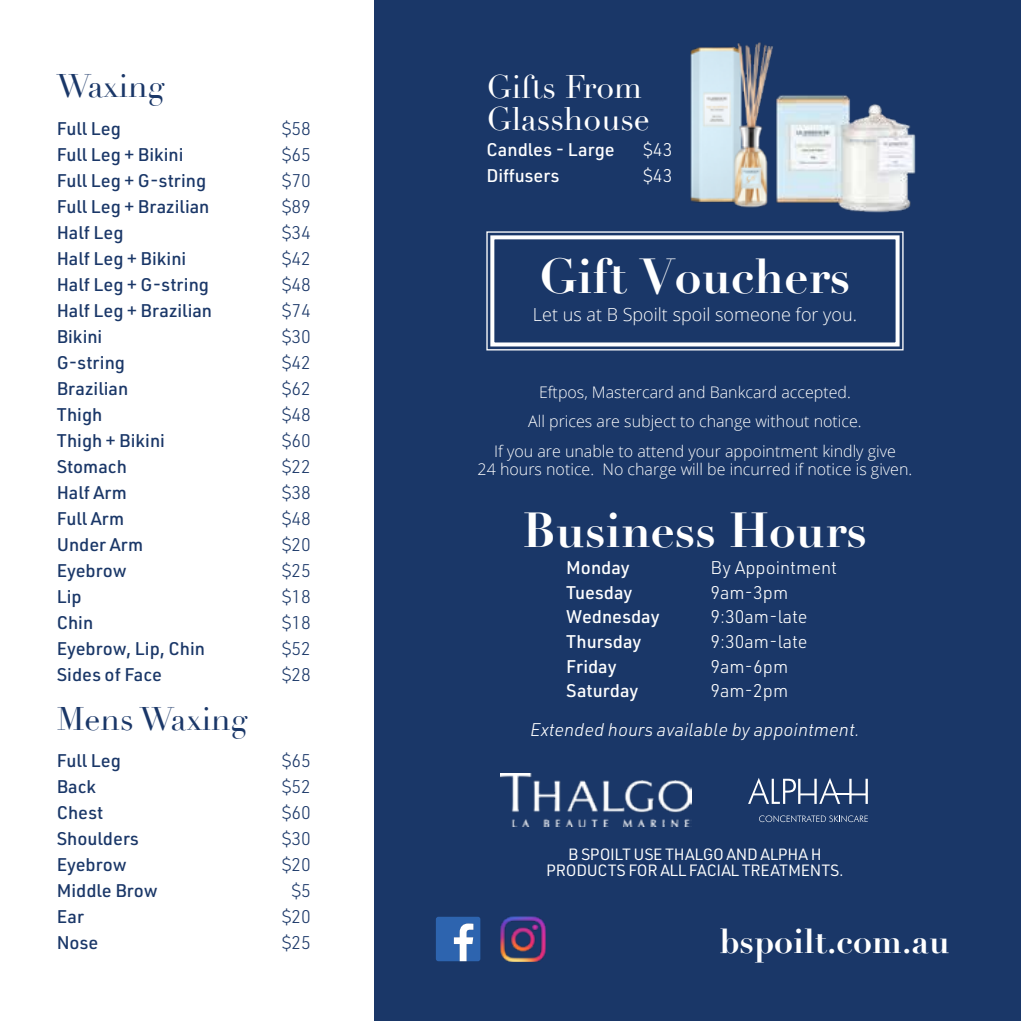
<style>
.page{position:relative;width:1021px;height:1021px;background:#fff}
.page>*{position:absolute;margin:0;border:0;box-sizing:border-box;transform-origin:0 0}
.t1{font:700 48px "Didot";color:#fff}
.t2{font:700 34px "Didot";color:#fff}
.t3{font:32px/32px "Didot";color:#fff}
.t4{font:32px "Didot";color:#1a3768}
.t5{font:500 18px "URWDIN";color:#1a3768}
.t6{font:300 18px "URWDIN";color:#1a3768}
.t7{font:500 18px "URWDIN";color:#fff}
.t8{font:300 18px "URWDIN";color:#fff}
.t9{font:italic 300 18px "URWDIN";color:#fff}
.t10{font:300 18px "Open Sans";color:#fff}
.t11{font:300 16px/29.4px "Open Sans";color:#fff;text-align:center}
.t12{font:16px/16px "URWDIN";letter-spacing:-.02em;color:#fff;text-align:center}
</style>
<div class="page">
<div style="left:374px;top:0;width:646px;height:1020px;background:#1a3768"></div>
<svg style="left:759px;top:815px;width:108px;height:7px"></svg>
<svg style="left:748px;top:778px;width:119px;height:26px"></svg>
<img style="left:500px;top:916px;width:45px;height:45px">
<svg style="left:436px;top:916px;width:44px;height:45px;background:#537fbb"></svg>
<img style="left:501px;top:773px;width:190px;height:53px">
<svg style="left:486px;top:231px;width:418px;height:120px"></svg>
<div style="left:490px;top:235px;width:409px;height:111px;border:4px solid #fff"></div>
<img style="left:690px;top:42px;width:83px;height:166px">
<img style="left:752px;top:67px;width:164px;height:171px">
<h3 class="t4" style="left:57px;top:67px;width:109px">Waxing</h3>
<p class="t5" style="left:57px;top:116px;width:66px">Full Leg</p>
<p class="t6" style="left:282px;top:116px;width:31px">$58</p>
<p class="t5" style="left:57px;top:142px;width:128px">Full Leg + Bikini</p>
<p class="t6" style="left:282px;top:142px;width:31px">$65</p>
<p class="t5" style="left:57px;top:168px;width:151px">Full Leg + G-string</p>
<p class="t6" style="left:282px;top:168px;width:31px">$70</p>
<p class="t5" style="left:57px;top:194px;width:154px">Full Leg + Brazilian</p>
<p class="t6" style="left:282px;top:194px;width:31px">$89</p>
<p class="t5" style="left:57px;top:220px;width:68px">Half Leg</p>
<p class="t6" style="left:282px;top:220px;width:31px">$34</p>
<p class="t5" style="left:57px;top:246px;width:131px">Half Leg + Bikini</p>
<p class="t6" style="left:282px;top:246px;width:31px">$42</p>
<p class="t5" style="left:57px;top:272px;width:154px">Half Leg + G-string</p>
<p class="t6" style="left:282px;top:272px;width:31px">$48</p>
<p class="t5" style="left:57px;top:298px;width:157px">Half Leg + Brazilian</p>
<p class="t6" style="left:282px;top:298px;width:31px">$74</p>
<p class="t5" style="left:57px;top:324px;width:47px">Bikini</p>
<p class="t6" style="left:282px;top:324px;width:31px">$30</p>
<p class="t5" style="left:57px;top:350px;width:70px">G-string</p>
<p class="t6" style="left:282px;top:350px;width:31px">$42</p>
<p class="t5" style="left:57px;top:376px;width:73px">Brazilian</p>
<p class="t6" style="left:282px;top:376px;width:31px">$62</p>
<p class="t5" style="left:57px;top:402px;width:47px">Thigh</p>
<p class="t6" style="left:282px;top:402px;width:31px">$48</p>
<p class="t5" style="left:57px;top:428px;width:110px">Thigh + Bikini</p>
<p class="t6" style="left:282px;top:428px;width:31px">$60</p>
<p class="t5" style="left:57px;top:454px;width:72px">Stomach</p>
<p class="t6" style="left:282px;top:454px;width:31px">$22</p>
<p class="t5" style="left:57px;top:480px;width:72px">Half Arm</p>
<p class="t6" style="left:282px;top:480px;width:31px">$38</p>
<p class="t5" style="left:57px;top:506px;width:69px">Full Arm</p>
<p class="t6" style="left:282px;top:506px;width:31px">$48</p>
<p class="t5" style="left:57px;top:532px;width:88px">Under Arm</p>
<p class="t6" style="left:282px;top:532px;width:31px">$20</p>
<p class="t5" style="left:57px;top:558px;width:71px">Eyebrow</p>
<p class="t6" style="left:282px;top:558px;width:31px">$25</p>
<p class="t5" style="left:57px;top:584px;width:27px">Lip</p>
<p class="t6" style="left:282px;top:584px;width:31px">$18</p>
<p class="t5" style="left:57px;top:610px;width:38px">Chin</p>
<p class="t6" style="left:282px;top:610px;width:31px">$18</p>
<p class="t5" style="left:57px;top:636px;width:150px">Eyebrow, Lip, Chin</p>
<p class="t6" style="left:282px;top:636px;width:31px">$52</p>
<p class="t5" style="left:57px;top:662px;width:107px">Sides of Face</p>
<p class="t6" style="left:282px;top:662px;width:31px">$28</p>
<h3 class="t4" style="left:57px;top:699px;width:192px">Mens Waxing</h3>
<p class="t5" style="left:57px;top:748px;width:66px">Full Leg</p>
<p class="t6" style="left:282px;top:749px;width:31px">$65</p>
<p class="t5" style="left:57px;top:774px;width:41px">Back</p>
<p class="t6" style="left:282px;top:775px;width:31px">$52</p>
<p class="t5" style="left:57px;top:800px;width:48px">Chest</p>
<p class="t6" style="left:282px;top:801px;width:31px">$60</p>
<p class="t5" style="left:57px;top:826px;width:84px">Shoulders</p>
<p class="t6" style="left:282px;top:827px;width:31px">$30</p>
<p class="t5" style="left:57px;top:852px;width:71px">Eyebrow</p>
<p class="t6" style="left:282px;top:853px;width:31px">$20</p>
<p class="t5" style="left:57px;top:878px;width:103px">Middle Brow</p>
<p class="t6" style="left:291px;top:879px;width:21px">$5</p>
<p class="t5" style="left:57px;top:904px;width:29px">Ear</p>
<p class="t6" style="left:282px;top:905px;width:31px">$20</p>
<p class="t5" style="left:57px;top:930px;width:43px">Nose</p>
<p class="t6" style="left:282px;top:931px;width:31px">$25</p>
<h3 class="t3" style="left:486px;top:72px;width:165px">Gifts From<br>Glasshouse</h3>
<p class="t7" style="left:486px;top:138px;width:130px">Candles - Large</p>
<p class="t8" style="left:643px;top:138px;width:31px">$43</p>
<p class="t7" style="left:486px;top:164px;width:75px">Diffusers</p>
<p class="t8" style="left:643px;top:164px;width:31px">$43</p>
<h1 class="t1" style="left:540px;top:246px;width:312px">Gift Vouchers</h1>
<p class="t10" style="left:533px;top:302px;width:325px">Let us at B Spoilt spoil someone for you.</p>
<p class="t11" style="left:494px;top:377px;width:403px">Eftpos, Mastercard and Bankcard accepted.<br>All prices are subject to change without notice.<br>If you are unable to attend your appointment kindly give</p>
<p class="t11" style="left:477px;top:454px;width:436px">24 hours notice. No charge will be incurred if notice is given.</p>
<h1 class="t1" style="left:523px;top:500px;width:346px">Business Hours</h1>
<p class="t7" style="left:566px;top:556px;width:65px">Monday</p>
<p class="t8" style="left:710px;top:556px;width:128px">By Appointment</p>
<p class="t7" style="left:566px;top:580px;width:68px">Tuesday</p>
<p class="t8" style="left:710px;top:581px;width:79px">9am-3pm</p>
<p class="t7" style="left:566px;top:605px;width:95px">Wednesday</p>
<p class="t8" style="left:710px;top:605px;width:99px">9:30am-late</p>
<p class="t7" style="left:566px;top:629px;width:77px">Thursday</p>
<p class="t8" style="left:710px;top:630px;width:99px">9:30am-late</p>
<p class="t7" style="left:566px;top:654px;width:52px">Friday</p>
<p class="t8" style="left:710px;top:654px;width:79px">9am-6pm</p>
<p class="t7" style="left:566px;top:678px;width:74px">Saturday</p>
<p class="t8" style="left:710px;top:679px;width:79px">9am-2pm</p>
<p class="t9" style="left:530px;top:717px;width:331px">Extended hours available by appointment.</p>
<p class="t12" style="left:546px;top:846px;width:299px">B SPOILT USE THALGO AND ALPHA H<br>PRODUCTS FOR ALL FACIAL TREATMENTS.</p>
<h2 class="t2" style="left:719px;top:919px;width:232px">bspoilt.com.au</h2>
</div>
